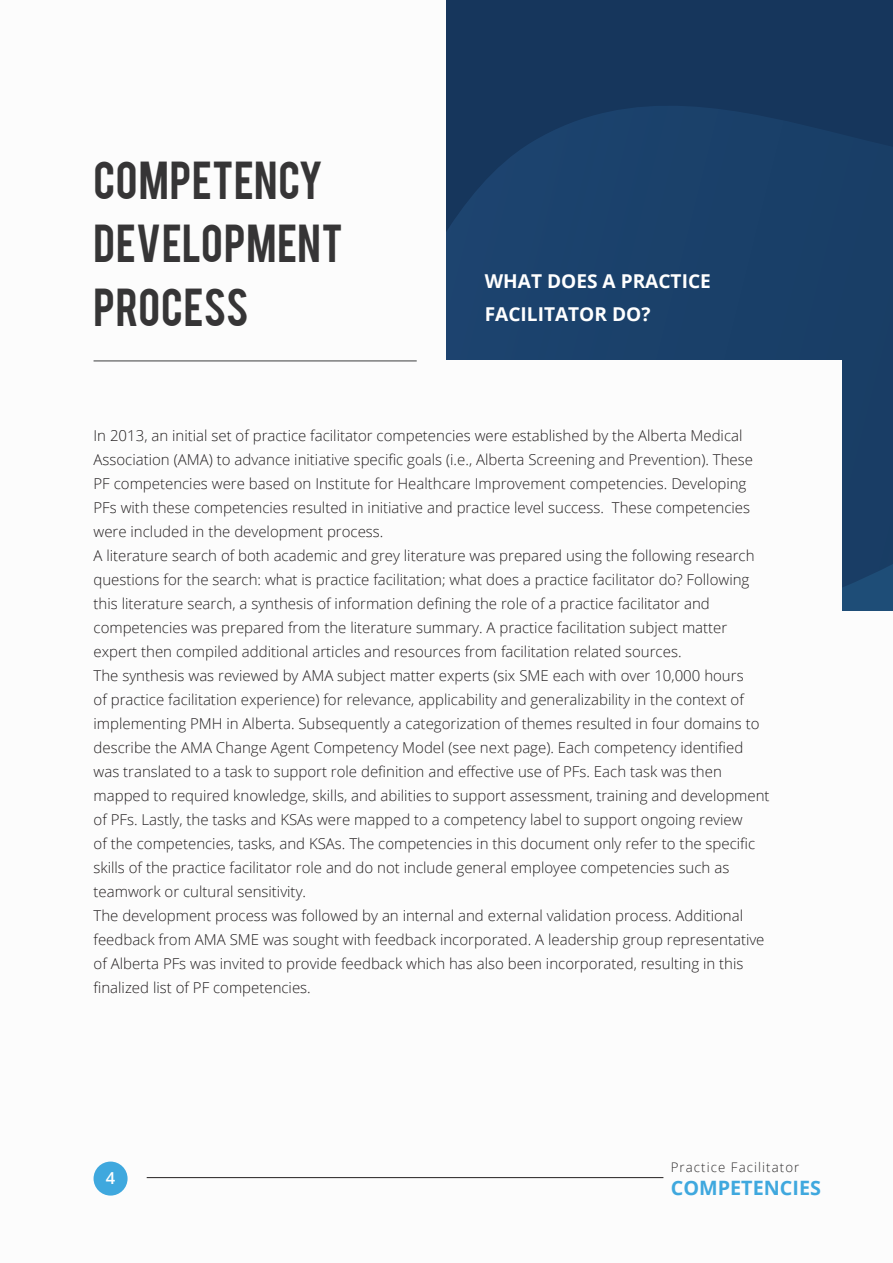
<style>
.page{position:relative;width:893px;height:1263px;background:#fff}
.page>*{position:absolute;margin:0;border:0;box-sizing:border-box;transform-origin:0 0}
.Big_Title{font:42px/63px "Bebas";letter-spacing:.015em;color:#363536}
.t1{font:700 19.8px "Open Sans";color:#3fa8de}
.t2{font:700 19.05px/33.2px "Open Sans";color:#fff}
.t3{font:600 16.5px "Open Sans";color:#fff}
.Body_Text{font:300 15px/24px "Open Sans";color:#231f20}
.t4{font:300 13.2px "Open Sans";letter-spacing:.08em;color:#312f30}
</style>
<div class="page">
<svg style="left:446px;top:0;width:447px;height:610px;background:#183c65"></svg>
<div style="left:440px;top:360px;width:402px;height:276px;background:#fcfcfc"></div>
<hr style="left:94px;top:360px;width:323px;height:1px;background:#454647">
<hr style="left:147px;top:1177px;width:516px;height:1px;background:#231f20">
<div style="left:94px;top:1161px;width:34px;height:34px;background:#3fa8de;border-radius:50%"></div>
<p class="Big_Title" style="left:94px;top:146px;width:251px">COMPETENCY<br>DEVELOPMENT<br>PROCESS</p>
<p class="t2" style="left:485px;top:264px;width:228px">WHAT DOES A PRACTICE<br>FACILITATOR DO?</p>
<p class="Body_Text" style="left:94px;top:423px;width:661px">In 2013, an initial set of practice facilitator competencies were established by the Alberta Medical Association (AMA) to advance initiative specific goals (i.e., Alberta Screening and Prevention). These PF competencies were based on Institute for Healthcare Improvement competencies. Developing PFs with these competencies resulted in initiative and practice level success. These competencies were included in the development process.</p>
<p class="Body_Text" style="left:94px;top:543px;width:663px">A literature search of both academic and grey literature was prepared using the following research questions for the search: what is practice facilitation; what does a practice facilitator do? Following this literature search, a synthesis of information defining the role of a practice facilitator and competencies was prepared from the literature summary. A practice facilitation subject matter expert then compiled additional articles and resources from facilitation related sources.</p>
<p class="Body_Text" style="left:94px;top:663px;width:678px">The synthesis was reviewed by AMA subject matter experts (six SME each with over 10,000 hours<br>of practice facilitation experience) for relevance, applicability and generalizability in the context of implementing PMH in Alberta. Subsequently a categorization of themes resulted in four domains to describe the AMA Change Agent Competency Model (see next page). Each competency identified was translated to a task to support role definition and effective use of PFs. Each task was then mapped to required knowledge, skills, and abilities to support assessment, training and development of PFs. Lastly, the tasks and KSAs were mapped to a competency label to support ongoing review<br>of the competencies, tasks, and KSAs. The competencies in this document only refer to the specific skills of the practice facilitator role and do not include general employee competencies such as teamwork or cultural sensitivity.</p>
<p class="Body_Text" style="left:94px;top:903px;width:672px">The development process was followed by an internal and external validation process. Additional feedback from AMA SME was sought with feedback incorporated. A leadership group representative of Alberta PFs was invited to provide feedback which has also been incorporated, resulting in this finalized list of PF competencies.</p>
<p class="t3" style="left:106px;top:1166px;width:11px">4</p>
<p class="t4" style="left:671px;top:1158px;width:130px">Practice Facilitator</p>
<h2 class="t1" style="left:671px;top:1174px;width:152px">COMPETENCIES</h2>
</div>
